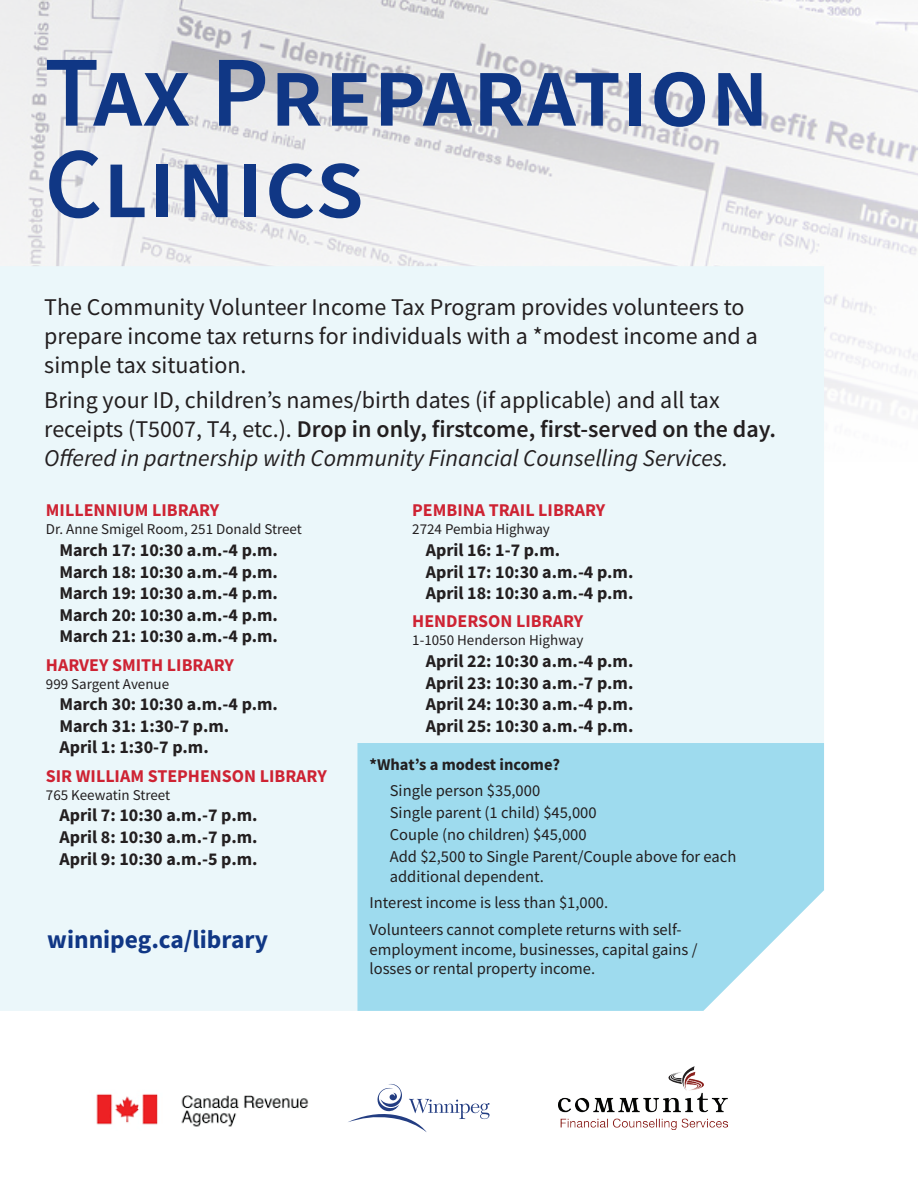
<style>
.page{position:relative;width:918px;height:1188px;background:#fff}
.page>*{position:absolute;margin:0;border:0;box-sizing:border-box;transform-origin:0 0}
.Paragraph_Style_1{font:600 100.5px/91.5px "Source Sans Pro";color:#103785}
.t1{font:700 25.5px "Source Sans Pro";color:#103785}
.Paragraph_Style_1-2{font:24px/28.8px "Source Sans Pro";color:#231f20}
.session{font:700 18px "Source Sans Pro";color:#231f20}
.branch{font:700 18px "Source Sans Pro";color:#ce2333}
.Paragraph_Style_1-3{font:16.5px/19.8px "Source Sans Pro";color:#231f20}
.Paragraph_Style_1-4{font:700 16.5px "Source Sans Pro";color:#231f20}
.address{font:15px "Source Sans Pro";color:#231f20}
.s1{font-weight:600}
.s2{font-style:italic}
</style>
<div class="page">
<img style="left:0;top:0;width:918px;height:417px">
<div style="left:0;top:266px;width:824px;height:745px;background:#ebf7fa"></div>
<div style="left:357px;top:743px;width:467px;height:268px;background:#9edbee"></div>
<svg style="left:348px;top:1084px;width:142px;height:48px"></svg>
<img style="left:96px;top:1094px;width:213px;height:33px">
<img style="left:558px;top:1066px;width:169px;height:63px">
<p class="Paragraph_Style_1" style="left:44px;top:46px;width:727px">Tax Preparation<br>Clinics</p>
<p class="Paragraph_Style_1-2" style="left:44px;top:293px;width:715px">The Community Volunteer Income Tax Program provides volunteers to prepare income tax returns for individuals with a *modest income and a simple tax situation.</p>
<p class="Paragraph_Style_1-2" style="left:44px;top:386px;width:733px">Bring your ID, children’s names/birth dates (if applicable) and all tax receipts (T5007, T4, etc.). <span class="s1">Drop in only, firstcome, first-served on the day.<br></span><span class="s2">Offered in partnership with Community Financial Counselling Services.</span></p>
<p class="branch" style="left:46px;top:498px;width:175px">MILLENNIUM LIBRARY</p>
<p class="address" style="left:46px;top:520px;width:258px">Dr. Anne Smigel Room, 251 Donald Street</p>
<p class="session" style="left:59px;top:538px;width:220px">March 17: 10:30 a.m.-4 p.m.</p>
<p class="session" style="left:59px;top:559px;width:220px">March 18: 10:30 a.m.-4 p.m.</p>
<p class="session" style="left:59px;top:581px;width:220px">March 19: 10:30 a.m.-4 p.m.</p>
<p class="session" style="left:59px;top:603px;width:220px">March 20: 10:30 a.m.-4 p.m.</p>
<p class="session" style="left:59px;top:624px;width:220px">March 21: 10:30 a.m.-4 p.m.</p>
<p class="branch" style="left:46px;top:652px;width:190px">HARVEY SMITH LIBRARY</p>
<p class="address" style="left:46px;top:674px;width:125px">999 Sargent Avenue</p>
<p class="session" style="left:59px;top:692px;width:220px">March 30: 10:30 a.m.-4 p.m.</p>
<p class="session" style="left:59px;top:714px;width:171px">March 31: 1:30-7 p.m.</p>
<p class="session" style="left:59px;top:735px;width:151px">April 1: 1:30-7 p.m.</p>
<p class="branch" style="left:46px;top:764px;width:282px">SIR WILLIAM STEPHENSON LIBRARY</p>
<p class="address" style="left:46px;top:785px;width:126px">765 Keewatin Street</p>
<p class="session" style="left:59px;top:803px;width:200px">April 7: 10:30 a.m.-7 p.m.</p>
<p class="session" style="left:59px;top:825px;width:200px">April 8: 10:30 a.m.-7 p.m.</p>
<p class="session" style="left:59px;top:846px;width:200px">April 9: 10:30 a.m.-5 p.m.</p>
<p class="t1" style="left:47px;top:922px;width:222px">winnipeg.ca/library</p>
<p class="branch" style="left:412px;top:498px;width:195px">PEMBINA TRAIL LIBRARY</p>
<p class="address" style="left:412px;top:520px;width:139px">2724 Pembia Highway</p>
<p class="session" style="left:426px;top:538px;width:136px">April 16: 1-7 p.m.</p>
<p class="session" style="left:426px;top:559px;width:209px">April 17: 10:30 a.m.-4 p.m.</p>
<p class="session" style="left:426px;top:581px;width:209px">April 18: 10:30 a.m.-4 p.m.</p>
<p class="branch" style="left:412px;top:609px;width:172px">HENDERSON LIBRARY</p>
<p class="address" style="left:412px;top:631px;width:173px">1-1050 Henderson Highway</p>
<p class="session" style="left:426px;top:649px;width:209px">April 22: 10:30 a.m.-4 p.m.</p>
<p class="session" style="left:426px;top:670px;width:209px">April 23: 10:30 a.m.-7 p.m.</p>
<p class="session" style="left:426px;top:692px;width:209px">April 24: 10:30 a.m.-4 p.m.</p>
<p class="session" style="left:426px;top:714px;width:209px">April 25: 10:30 a.m.-4 p.m.</p>
<p class="Paragraph_Style_1-4" style="left:370px;top:753px;width:192px">*What’s a modest income?</p>
<p class="Paragraph_Style_1-3" style="left:390px;top:781px;width:152px">Single person $35,000</p>
<p class="Paragraph_Style_1-3" style="left:390px;top:803px;width:208px">Single parent (1 child) $45,000</p>
<p class="Paragraph_Style_1-3" style="left:390px;top:825px;width:198px">Couple (no children) $45,000</p>
<p class="Paragraph_Style_1-3" style="left:390px;top:847px;width:348px">Add $2,500 to Single Parent/Couple above for each additional dependent.</p>
<p class="Paragraph_Style_1-3" style="left:370px;top:893px;width:240px">Interest income is less than $1,000.</p>
<p class="Paragraph_Style_1-3" style="left:370px;top:919px;width:330px">Volunteers cannot complete returns with self&shy;employment income, businesses, capital gains / losses or rental property income.</p>
</div>
